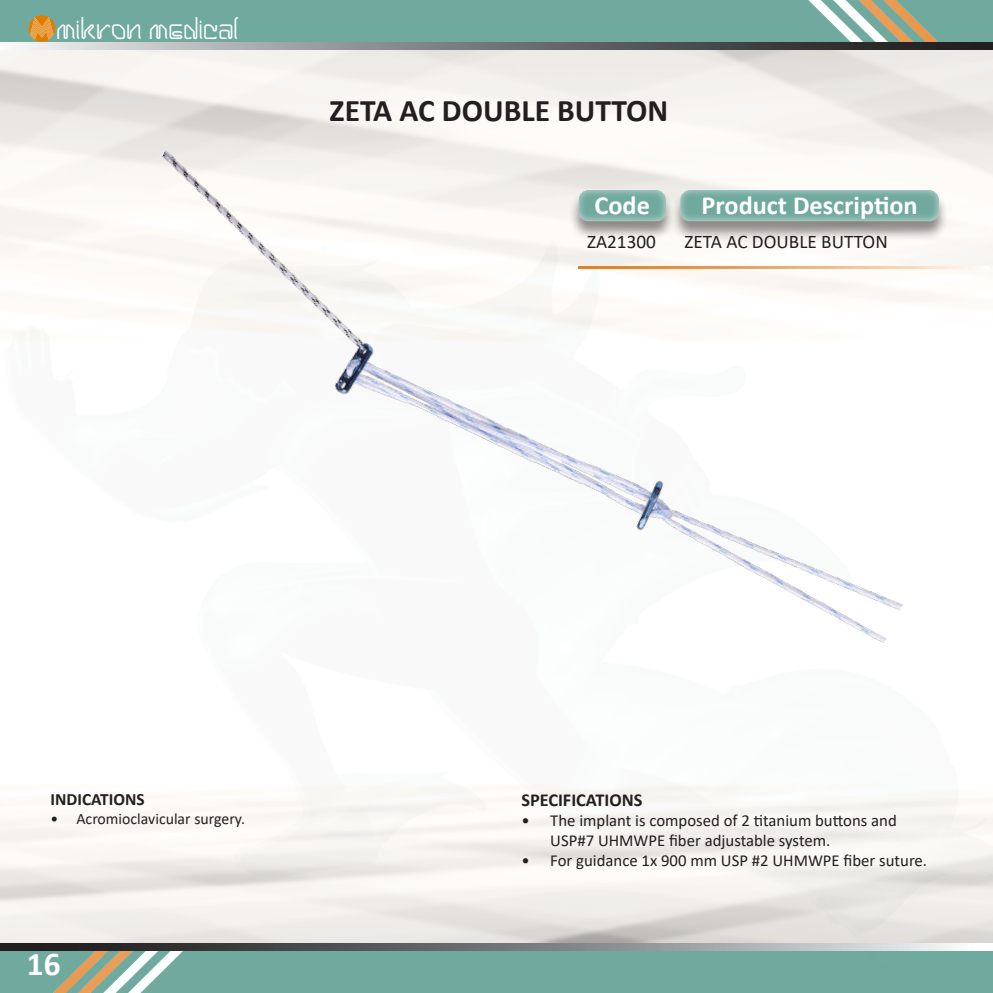
<style>
.page{position:relative;width:993px;height:993px;background:#fff}
.page>*{position:absolute;margin:0;border:0;box-sizing:border-box;transform-origin:0 0}
.t1{font:700 33.25px "Calibri";color:#fff}
.t2{font:700 31.5px "Calibri";color:#231f20}
.t3{font:29.4px "Hairpin";color:#fff}
.t4{font:700 26.25px "Calibri";color:#fff}
.t5{font:19.25px "Calibri";color:#231f20}
.t6{font:700 18.2px "Calibri";color:#231f20}
.t7{font:700 17.32px "Calibri";color:#231f20}
.t8{font:16.8px/20.1px "Calibri";color:#231f20}
.t9{font:15.75px "Calibri";color:#231f20}
</style>
<div class="page">
<img style="left:0;top:4px;width:992px;height:988px">
<svg style="left:0;top:943px;width:992px;height:6px"></svg>
<img style="left:1px;top:0;width:991px;height:865px">
<h3 class="t3" style="left:56px;top:14px;width:183px">mikron medical</h3>
<p class="t2" style="left:329px;top:88px;width:340px">ZETA AC DOUBLE BUTTON</p>
<p class="t4" style="left:594px;top:187px;width:57px">Code</p>
<p class="t4" style="left:701px;top:186px;width:217px">Product Description</p>
<p class="t5" style="left:684px;top:228px;width:205px">ZETA AC DOUBLE BUTTON</p>
<p class="t5" style="left:587px;top:228px;width:70px">ZA21300</p>
<p class="t7" style="left:51px;top:786px;width:96px">INDICATIONS</p>
<p class="t9" style="left:51px;top:807px;width:196px">• Acromioclavicular surgery.</p>
<h1 class="t1" style="left:27px;top:940px;width:35px">16</h1>
<p class="t6" style="left:521px;top:786px;width:123px">SPECIFICATIONS</p>
<p class="t8" style="left:550px;top:809px;width:348px;text-indent:-29px">• The implant is composed of 2 titanium buttons and<br>USP#7 UHMWPE fiber adjustable system.</p>
<p class="t8" style="left:521px;top:849px;width:407px">• For guidance 1x 900 mm USP #2 UHMWPE fiber suture.</p>
</div>
